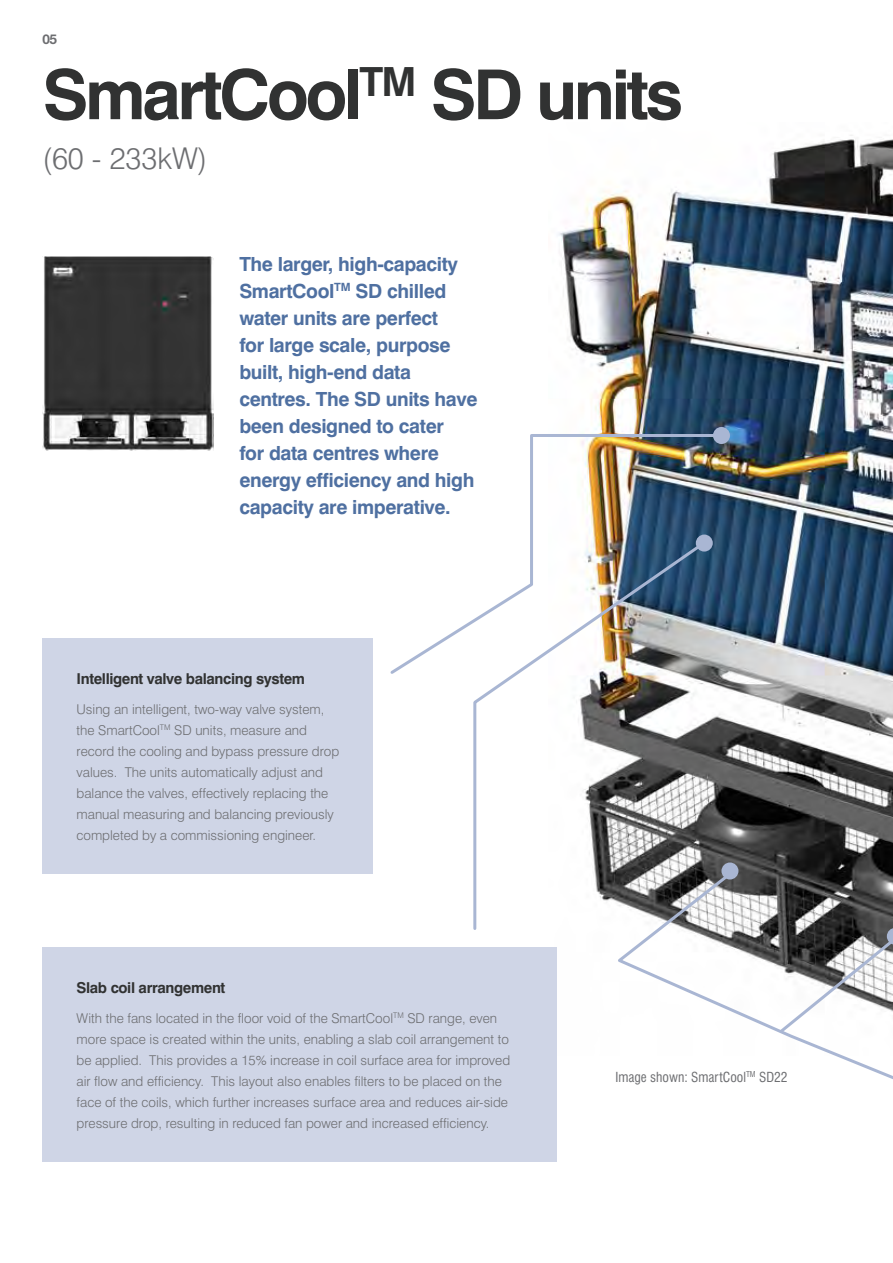
<style>
.page{position:relative;width:893px;height:1263px;background:#fff}
.page>*{position:absolute;margin:0;border:0;box-sizing:border-box;transform-origin:0 0}
.t1{font:700 69px "Swiss 721 BT";letter-spacing:-.05em;color:#313232}
.t2{font:300 30px "Swiss 721 BT";color:#6d6e71}
.t3{font:700 19.5px/27px "Swiss 721 BT";letter-spacing:-.02em;color:#4f70a1}
.t4{font:700 15px "Swiss 721 BT";letter-spacing:-.025em;color:#313232}
.t5{font:300 13.5px/21px "Swiss 721 BT";color:#6d6e71}
.t6{font:condensed 13.5px "Swiss 721 BT";color:#6d6e71}
.t7{font:700 13.5px "Helvetica Neue LT Std";color:#6d6e71}
</style>
<div class="page">
<img style="left:558px;top:135px;width:335px;height:737px">
<img style="left:43px;top:256px;width:171px;height:195px">
<div style="left:43px;top:947px;width:514px;height:215px;background:#cfd5e6"></div>
<div style="left:43px;top:638px;width:330px;height:236px;background:#cfd5e6"></div>
<div style="left:721px;top:862px;width:17px;height:17px;background:#a9b6d3;border-radius:50%"></div>
<div style="left:713px;top:427px;width:17px;height:17px;background:#a9b6d3;border-radius:50%"></div>
<svg style="left:618px;top:872px;width:275px;height:207px"></svg>
<svg style="left:777px;top:928px;width:116px;height:107px"></svg>
<svg style="left:473px;top:676px;width:230px;height:255px"></svg>
<img style="left:390px;top:432px;width:333px;height:244px">
<p class="t7" style="left:43px;top:30px;width:16px">05</p>
<h1 class="t1" style="left:43px;top:53px;width:642px">SmartCool<sup>TM</sup> SD units</h1>
<h2 class="t2" style="left:43px;top:140px;width:166px">(60 - 233kW)</h2>
<p class="t3" style="left:239px;top:250px;width:240px">The larger, high-capacity<br>SmartCool<sup>TM</sup> SD chilled water units are perfect<br>for large scale, purpose built, high-end data centres. The SD units have been designed to cater<br>for data centres where energy efficiency and high capacity are imperative.</p>
<p class="t4" style="left:77px;top:670px;width:230px">Intelligent valve balancing system</p>
<p class="t5" style="left:77px;top:698px;width:264px">Using an intelligent, two-way valve system, the SmartCool<sup>TM</sup> SD units, measure and record the cooling and bypass pressure drop values. The units automatically adjust and balance the valves, effectively replacing the manual measuring and balancing previously completed by a commissioning engineer.</p>
<p class="t4" style="left:77px;top:979px;width:150px">Slab coil arrangement</p>
<p class="t5" style="left:77px;top:1007px;width:435px">With the fans located in the floor void of the SmartCool<sup>TM</sup> SD range, even more space is created within the units, enabling a slab coil arrangement to be applied. This provides a 15% increase in coil surface area for improved air flow and efficiency. This layout also enables filters to be placed on the face of the coils, which further increases surface area and reduces air-side pressure drop, resulting in reduced fan power and increased efficiency.</p>
<p class="t6" style="left:615px;top:1069px;width:174px">Image shown: SmartCool<sup>TM</sup> SD22</p>
</div>
